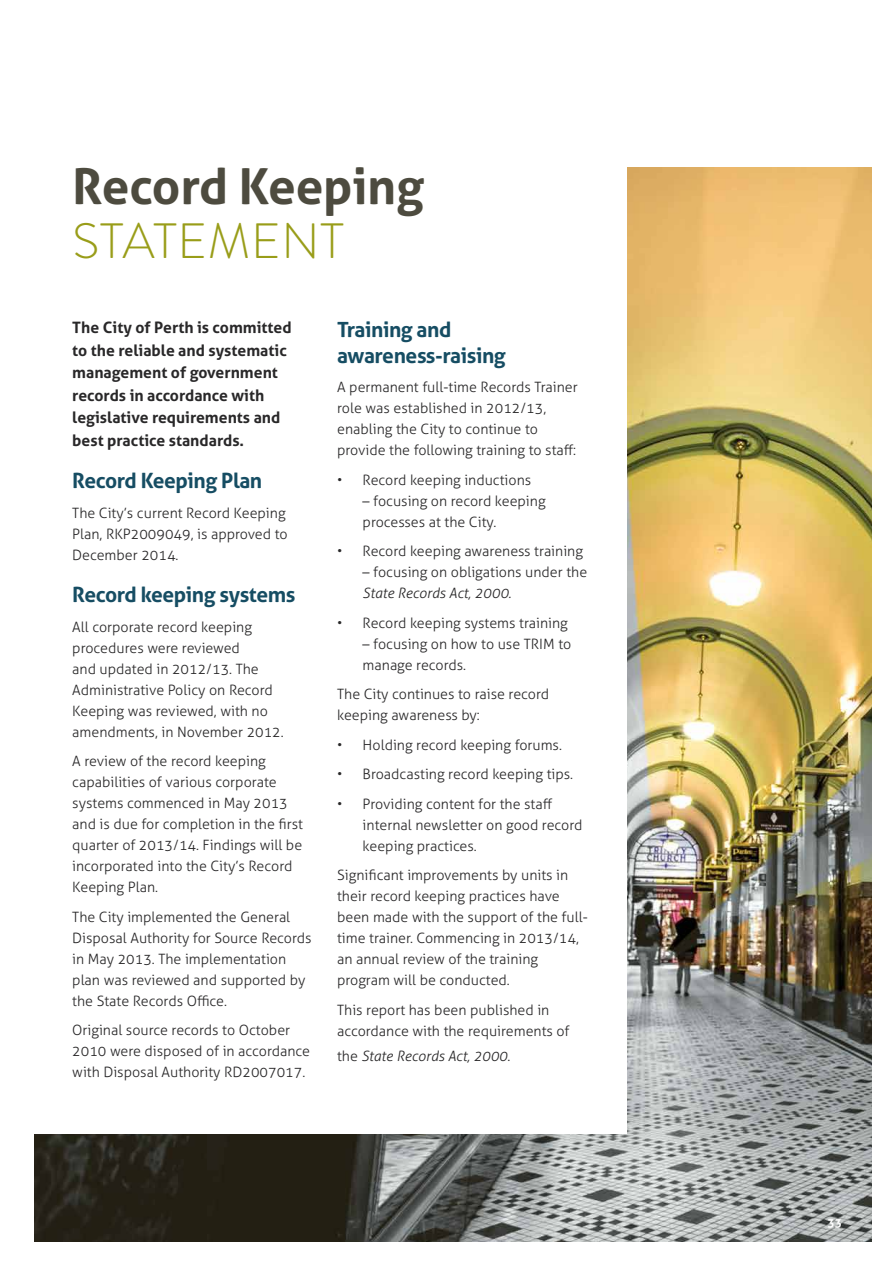
<style>
.page{position:relative;width:893px;height:1263px;background:#fff}
.page>*{position:absolute;margin:0;border:0;box-sizing:border-box;transform-origin:0 0}
.t1{font:700 49.5px "Aller";letter-spacing:-.005em;color:#4d4b3f}
.t2{font:300 49.5px "Brandon Grotesque";letter-spacing:.015em;color:#999d19}
.t3{font:700 21px/25.5px "Aller";letter-spacing:-.02em;color:#164d63}
.t4{font:700 15.75px/22.5px "Aller";color:#292829}
.t5{font:300 14.25px/21px "Aller";color:#292829}
.t6{font:italic 300 14.25px "Aller";color:#292829}
.t7{font:700 12px "Aller";color:#fff}
.s1{font-style:normal}
</style>
<div class="page">
<img style="left:34px;top:168px;width:837px;height:1074px">
<div style="left:0;top:119px;width:626px;height:1015px;background:#fff"></div>
<h1 class="t1" style="left:72px;top:156px;width:353px">Record Keeping</h1>
<h1 class="t2" style="left:73px;top:207px;width:273px">STATEMENT</h1>
<p class="t4" style="left:72px;top:316px;width:221px">The City of Perth is committed to the reliable and systematic management of government records in accordance with legislative requirements and best practice standards.</p>
<h2 class="t3" style="left:72px;top:468px;width:192px">Record Keeping Plan</h2>
<p class="t5" style="left:72px;top:502px;width:217px">The City’s current Record Keeping<br>Plan, RKP2009049, is approved to<br>December 2014.</p>
<h2 class="t3" style="left:72px;top:582px;width:225px">Record keeping systems</h2>
<p class="t5" style="left:72px;top:616px;width:213px">All corporate record keeping procedures were reviewed<br>and updated in 2012/13. The<br>Administrative Policy on Record<br>Keeping was reviewed, with no amendments, in November 2012.</p>
<p class="t5" style="left:72px;top:751px;width:232px">A review of the record keeping capabilities of various corporate systems commenced in May 2013 and is due for completion in the first quarter of 2013/14. Findings will be incorporated into the City’s Record<br>Keeping Plan.</p>
<p class="t5" style="left:72px;top:906px;width:241px">The City implemented the General<br>Disposal Authority for Source Records in May 2013. The implementation plan was reviewed and supported by the State Records Office.</p>
<p class="t5" style="left:72px;top:1020px;width:239px">Original source records to October<br>2010 were disposed of in accordance with Disposal Authority RD2007017.</p>
<h2 class="t3" style="left:337px;top:317px;width:170px">Training and awareness-raising</h2>
<p class="t5" style="left:337px;top:377px;width:242px">A permanent full-time Records Trainer role was established in 2012/13, enabling the City to continue to provide the following training to staff:</p>
<p class="t5" style="left:337px;top:469px;width:196px">• Record keeping inductions</p>
<p class="t5" style="left:363px;top:490px;width:185px">– focusing on record keeping processes at the City.</p>
<p class="t5" style="left:337px;top:541px;width:247px">• Record keeping awareness training</p>
<p class="t5" style="left:363px;top:562px;width:226px">– focusing on obligations under the</p>
<p class="t6" style="left:363px;top:585px;width:150px">State Records Act, 2000.</p>
<p class="t5" style="left:337px;top:612px;width:232px">• Record keeping systems training</p>
<p class="t5" style="left:363px;top:633px;width:210px">– focusing on how to use TRIM to manage records.</p>
<p class="t5" style="left:337px;top:684px;width:214px">The City continues to raise record keeping awareness by:</p>
<p class="t5" style="left:337px;top:734px;width:226px">• Holding record keeping forums.</p>
<p class="t5" style="left:337px;top:764px;width:238px">• Broadcasting record keeping tips.</p>
<p class="t5" style="left:363px;top:793px;width:221px;text-indent:-26px">• Providing content for the staff internal newsletter on good record keeping practices.</p>
<p class="t5" style="left:337px;top:865px;width:252px">Significant improvements by units in their record keeping practices have been made with the support of the full&shy;time trainer. Commencing in 2013/14, an annual review of the training program will be conducted.</p>
<p class="t5" style="left:337px;top:999px;width:234px">This report has been published in accordance with the requirements of</p>
<p class="t6" style="left:337px;top:1048px;width:175px"><span class="s1">the</span> State Records Act, 2000<span class="s1">.</span></p>
<p class="t7" style="left:827px;top:1215px;width:16px">33</p>
</div>
